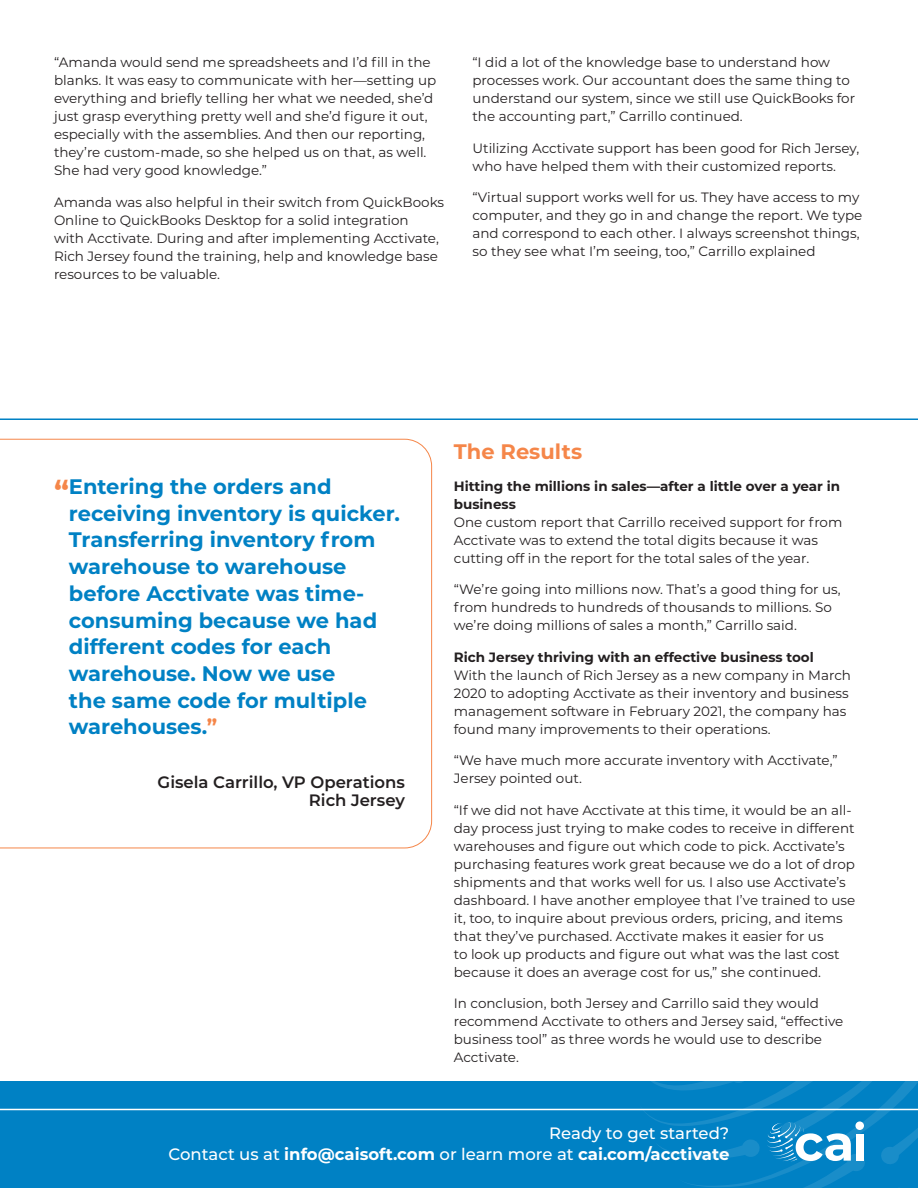
<style>
.page{position:relative;width:918px;height:1188px;background:#fff}
.page>*{position:absolute;margin:0;border:0;box-sizing:border-box;transform-origin:0 0}
.Pull_Out_Copy_Bold{font:700 21px/26.7px "Montserrat";color:#0081c4}
.Headers_-_Orange{font:700 21px "Montserrat";color:#f58649}
.Headers_-_Orange-2{font:500 16.5px/20.7px "Montserrat";color:#fff;text-align:right}
.Pull_Out_Name{font:600 16.5px/18px "Montserrat";color:#231f20;text-align:right}
.Body_Copy_-_Black{font:13.5px/18px "Montserrat";color:#231f20}
.Body_Copy_-_Black-2{font:700 13.5px/18px "Montserrat";color:#231f20}
.s1{font-size:30px;color:#f58649}
.s2{color:#f58649}
.s3{font-weight:700}
</style>
<div class="page">
<div style="left:0;top:1081px;width:918px;height:107px;background:#0081c4"></div>
<svg style="left:637px;top:1081px;width:281px;height:107px"></svg>
<div style="left:856px;top:1134px;width:8px;height:27px;background:#fff"></div>
<div style="left:855px;top:1121px;width:9px;height:9px;background:#fff;border-radius:50%"></div>
<hr style="left:0;top:1109px;width:918px;height:1px;background:#fff">
<hr style="left:0;top:418px;width:918px;height:2px;background:#0081c4">
<svg style="left:0;top:438px;width:432px;height:411px"></svg>
<p class="Body_Copy_-_Black" style="left:54px;top:53px;width:384px">“Amanda would send me spreadsheets and I’d fill in the blanks. It was easy to communicate with her—setting up everything and briefly telling her what we needed, she’d just grasp everything pretty well and she’d figure it out, especially with the assemblies. And then our reporting, they’re custom-made, so she helped us on that, as well.<br>She had very good knowledge.”</p>
<p class="Body_Copy_-_Black" style="left:54px;top:192px;width:392px">Amanda was also helpful in their switch from QuickBooks Online to QuickBooks Desktop for a solid integration<br>with Acctivate. During and after implementing Acctivate, Rich Jersey found the training, help and knowledge base resources to be valuable.</p>
<p class="Body_Copy_-_Black" style="left:472px;top:53px;width:384px">“I did a lot of the knowledge base to understand how processes work. Our accountant does the same thing to understand our system, since we still use QuickBooks for the accounting part,” Carrillo continued.</p>
<p class="Body_Copy_-_Black" style="left:472px;top:138px;width:388px">Utilizing Acctivate support has been good for Rich Jersey, who have helped them with their customized reports.</p>
<p class="Body_Copy_-_Black" style="left:472px;top:188px;width:391px">“Virtual support works well for us. They have access to my computer, and they go in and change the report. We type and correspond to each other. I always screenshot things, so they see what I’m seeing, too,” Carrillo explained</p>
<p class="Pull_Out_Copy_Bold" style="left:69px;top:472px;width:333px;text-indent:-15px"><span class="s1">“</span>Entering the orders and receiving inventory is quicker.<br>Transferring inventory from warehouse to warehouse before Acctivate was time&shy;consuming because we had different codes for each warehouse. Now we use<br>the same code for multiple warehouses.<span class="s2">”</span></p>
<p class="Pull_Out_Name" style="left:158px;top:772px;width:249px">Gisela Carrillo, VP Operations<br>Rich Jersey</p>
<p class="Headers_-_Orange" style="left:454px;top:437px;width:130px">The Results</p>
<p class="Body_Copy_-_Black-2" style="left:454px;top:476px;width:388px">Hitting the millions in sales—after a little over a year in business</p>
<p class="Body_Copy_-_Black" style="left:454px;top:512px;width:390px">One custom report that Carrillo received support for from<br>Acctivate was to extend the total digits because it was cutting off in the report for the total sales of the year.</p>
<p class="Body_Copy_-_Black" style="left:454px;top:580px;width:388px">“We’re going into millions now. That’s a good thing for us, from hundreds to hundreds of thousands to millions. So we’re doing millions of sales a month,” Carrillo said.</p>
<p class="Body_Copy_-_Black-2" style="left:454px;top:647px;width:362px">Rich Jersey thriving with an effective business tool</p>
<p class="Body_Copy_-_Black" style="left:454px;top:665px;width:399px">With the launch of Rich Jersey as a new company in March 2020 to adopting Acctivate as their inventory and business management software in February 2021, the company has found many improvements to their operations.</p>
<p class="Body_Copy_-_Black" style="left:454px;top:751px;width:385px">“We have much more accurate inventory with Acctivate,”<br>Jersey pointed out.</p>
<p class="Body_Copy_-_Black" style="left:454px;top:800px;width:403px">“If we did not have Acctivate at this time, it would be an all&shy;day process just trying to make codes to receive in different warehouses and figure out which code to pick. Acctivate’s purchasing features work great because we do a lot of drop shipments and that works well for us. I also use Acctivate’s dashboard. I have another employee that I’ve trained to use it, too, to inquire about previous orders, pricing, and items that they’ve purchased. Acctivate makes it easier for us<br>to look up products and figure out what was the last cost because it does an average cost for us,” she continued.</p>
<p class="Body_Copy_-_Black" style="left:454px;top:994px;width:391px">In conclusion, both Jersey and Carrillo said they would recommend Acctivate to others and Jersey said, “effective business tool” as three words he would use to describe Acctivate.</p>
<p class="Headers_-_Orange-2" style="left:168px;top:1122px;width:562px">Ready to get started?<br>Contact us at <span class="s3">info@caisoft.com</span> or learn more at <span class="s3">cai.com/acctivate</span></p>
</div>
